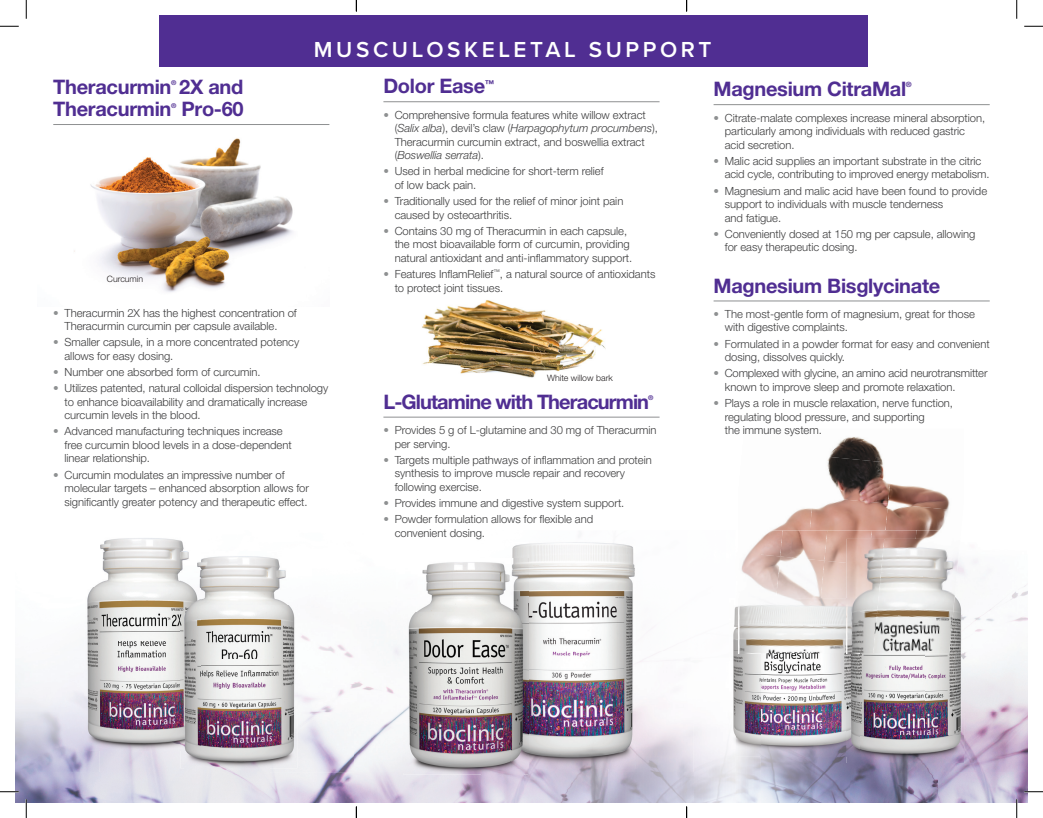
<style>
.page{position:relative;width:1043px;height:818px;background:#fff}
.page>*{position:absolute;margin:0;border:0;box-sizing:border-box;transform-origin:0 0}
.t1{font:600 22.5px "Proxima Nova";letter-spacing:.16em;color:#fff}
.t2{font:700 20px "Helvetica Neue LT Pro";letter-spacing:-.015em;color:#502e92}
.t3{font:700 20px "Helvetica Neue LT Pro";letter-spacing:-.045em;color:#502e92}
.t4{font:300 11.25px/13.5px "Helvetica Neue LT Pro";letter-spacing:-.005em;color:#3e3e3f}
.t5{font:300 8.75px "Helvetica Neue LT Pro";color:#231f20}
.t6{font:700 7.25px "Helvetica Neue LT Pro";color:#502e92}
.t7{font:700 6.5px "Helvetica Neue LT Pro";color:#502e92}
.s1{color:#8e9091}
.s2{font-style:italic}
</style>
<div class="page">
<img style="left:422px;top:300px;width:183px;height:78px">
<img style="left:74px;top:138px;width:219px;height:154px">
<img style="left:312px;top:644px;width:84px;height:68px">
<img style="left:297px;top:635px;width:15px;height:77px">
<img style="left:396px;top:643px;width:7px;height:69px">
<img style="left:15px;top:712px;width:85px;height:90px">
<img style="left:269px;top:712px;width:134px;height:60px">
<img style="left:608px;top:712px;width:85px;height:90px">
<img style="left:100px;top:750px;width:84px;height:52px">
<img style="left:184px;top:768px;width:85px;height:34px">
<img style="left:524px;top:768px;width:84px;height:34px">
<img style="left:269px;top:772px;width:212px;height:30px">
<img style="left:481px;top:774px;width:43px;height:28px">
<img style="left:964px;top:591px;width:64px;height:121px">
<img style="left:939px;top:712px;width:89px;height:90px">
<img style="left:850px;top:763px;width:89px;height:39px">
<img style="left:761px;top:756px;width:89px;height:46px">
<img style="left:830px;top:437px;width:51px;height:18px">
<img style="left:892px;top:484px;width:58px;height:19px">
<img style="left:827px;top:455px;width:65px;height:48px">
<img style="left:888px;top:503px;width:62px;height:27px">
<img style="left:813px;top:496px;width:75px;height:34px">
<img style="left:773px;top:508px;width:40px;height:22px">
<img style="left:872px;top:530px;width:68px;height:9px">
<img style="left:827px;top:530px;width:45px;height:30px">
<img style="left:782px;top:530px;width:45px;height:30px">
<img style="left:761px;top:530px;width:21px;height:26px">
<img style="left:824px;top:560px;width:22px;height:38px">
<img style="left:780px;top:556px;width:44px;height:42px">
<img style="left:761px;top:554px;width:19px;height:41px">
<img style="left:739px;top:538px;width:22px;height:60px">
<hr style="left:53px;top:124px;width:276px;height:1px;background:#8e9091">
<hr style="left:383px;top:101px;width:276px;height:1px;background:#8e9091">
<hr style="left:713px;top:104px;width:276px;height:1px;background:#8e9091">
<hr style="left:713px;top:301px;width:276px;height:1px;background:#8e9091">
<hr style="left:383px;top:417px;width:276px;height:1px;background:#8e9091">
<div style="left:159px;top:16px;width:708px;height:51px;background:#502e92"></div>
<img style="left:94px;top:538px;width:90px;height:49px">
<img style="left:84px;top:587px;width:96px;height:163px">
<img style="left:512px;top:542px;width:123px;height:56px">
<img style="left:528px;top:598px;width:107px;height:170px">
<img style="left:403px;top:562px;width:108px;height:158px">
<img style="left:403px;top:720px;width:125px;height:54px">
<img style="left:511px;top:558px;width:17px;height:210px">
<img style="left:201px;top:556px;width:96px;height:158px">
<img style="left:180px;top:714px;width:117px;height:54px">
<img style="left:180px;top:551px;width:21px;height:199px">
<img style="left:729px;top:598px;width:32px;height:158px">
<img style="left:761px;top:629px;width:85px;height:127px">
<img style="left:761px;top:598px;width:85px;height:31px">
<img style="left:925px;top:553px;width:39px;height:182px">
<img style="left:859px;top:653px;width:66px;height:82px">
<img style="left:846px;top:735px;width:118px;height:28px">
<img style="left:884px;top:539px;width:76px;height:41px">
<img style="left:846px;top:539px;width:38px;height:72px">
<img style="left:877px;top:572px;width:79px;height:49px">
<img style="left:877px;top:613px;width:75px;height:40px">
<img style="left:859px;top:611px;width:18px;height:42px">
<img style="left:846px;top:598px;width:13px;height:158px">
<svg style="left:0;top:25px;width:19px;height:2px"></svg>
<svg style="left:1024px;top:25px;width:18px;height:2px"></svg>
<svg style="left:0;top:790px;width:19px;height:2px"></svg>
<svg style="left:1024px;top:790px;width:18px;height:2px"></svg>
<svg style="left:25px;top:0;width:2px;height:19px"></svg>
<svg style="left:25px;top:799px;width:2px;height:19px"></svg>
<svg style="left:1016px;top:0;width:1px;height:19px"></svg>
<svg style="left:1015px;top:799px;width:2px;height:19px"></svg>
<svg style="left:355px;top:0;width:2px;height:11px"></svg>
<svg style="left:355px;top:806px;width:2px;height:12px"></svg>
<svg style="left:686px;top:806px;width:1px;height:12px"></svg>
<h1 class="t1" style="left:314px;top:32px;width:399px">MUSCULOSKELETAL SUPPORT</h1>
<h2 class="t2" style="left:53px;top:74px;width:192px">Theracurmin 2X and</h2>
<p class="t7" style="left:171px;top:79px;width:7px">®</p>
<h2 class="t2" style="left:53px;top:97px;width:120px">Theracurmin</h2>
<p class="t7" style="left:171px;top:101px;width:7px">®</p>
<h2 class="t2" style="left:181px;top:97px;width:64px">Pro-60</h2>
<p class="t5" style="left:107px;top:273px;width:38px">Curcumin</p>
<p class="t4" style="left:64px;top:305px;width:234px;text-indent:-11px"><span class="s1">•</span> Theracurmin 2X has the highest concentration of<br>Theracurmin curcumin per capsule available.</p>
<p class="t4" style="left:64px;top:335px;width:236px;text-indent:-11px"><span class="s1">•</span> Smaller capsule, in a more concentrated potency allows for easy dosing.</p>
<p class="t4" style="left:53px;top:365px;width:209px"><span class="s1">•</span> Number one absorbed form of curcumin.</p>
<p class="t4" style="left:64px;top:381px;width:265px;text-indent:-11px"><span class="s1">•</span> Utilizes patented, natural colloidal dispersion technology to enhance bioavailability and dramatically increase curcumin levels in the blood.</p>
<p class="t4" style="left:64px;top:424px;width:229px;text-indent:-11px"><span class="s1">•</span> Advanced manufacturing techniques increase free curcumin blood levels in a dose-dependent linear relationship.</p>
<p class="t4" style="left:64px;top:467px;width:246px;text-indent:-11px"><span class="s1">•</span> Curcumin modulates an impressive number of molecular targets – enhanced absorption allows for significantly greater potency and therapeutic effect.</p>
<h2 class="t2" style="left:383px;top:74px;width:112px">Dolor Ease<sup>™</sup></h2>
<p class="t4" style="left:395px;top:108px;width:265px;text-indent:-11px"><span class="s1">•</span> Comprehensive formula features white willow extract (<span class="s2">Salix alba</span>), devil’s claw (<span class="s2">Harpagophytum procumbens</span>), Theracurmin curcumin extract, and boswellia extract (<span class="s2">Boswellia serrata</span>).</p>
<p class="t4" style="left:395px;top:164px;width:210px;text-indent:-11px"><span class="s1">•</span> Used in herbal medicine for short-term relief of low back pain.</p>
<p class="t4" style="left:395px;top:194px;width:230px;text-indent:-11px"><span class="s1">•</span> Traditionally used for the relief of minor joint pain caused by osteoarthritis.</p>
<p class="t4" style="left:395px;top:224px;width:239px;text-indent:-11px"><span class="s1">•</span> Contains 30 mg of Theracurmin in each capsule, the most bioavailable form of curcumin, providing natural antioxidant and anti-inflammatory support.</p>
<p class="t4" style="left:395px;top:267px;width:262px;text-indent:-11px"><span class="s1">•</span> Features InflamRelief<sup>™</sup>, a natural source of antioxidants to protect joint tissues.</p>
<p class="t5" style="left:547px;top:372px;width:67px">White willow bark</p>
<h2 class="t3" style="left:383px;top:389px;width:267px">L-Glutamine with Theracurmin</h2>
<p class="t7" style="left:648px;top:394px;width:7px">®</p>
<p class="t4" style="left:395px;top:423px;width:263px;text-indent:-11px"><span class="s1">•</span> Provides 5 g of L-glutamine and 30 mg of Theracurmin per serving.</p>
<p class="t4" style="left:395px;top:453px;width:258px;text-indent:-11px"><span class="s1">•</span> Targets multiple pathways of inflammation and protein synthesis to improve muscle repair and recovery following exercise.</p>
<p class="t4" style="left:383px;top:496px;width:242px"><span class="s1">•</span> Provides immune and digestive system support.</p>
<p class="t4" style="left:395px;top:512px;width:200px;text-indent:-11px"><span class="s1">•</span> Powder formulation allows for flexible and convenient dosing.</p>
<h2 class="t2" style="left:713px;top:77px;width:194px">Magnesium CitraMal</h2>
<p class="t6" style="left:906px;top:80px;width:7px">®</p>
<p class="t4" style="left:724px;top:111px;width:262px;text-indent:-11px"><span class="s1">•</span> Citrate-malate complexes increase mineral absorption, particularly among individuals with reduced gastric acid secretion.</p>
<p class="t4" style="left:724px;top:154px;width:266px;text-indent:-11px"><span class="s1">•</span> Malic acid supplies an important substrate in the citric acid cycle, contributing to improved energy metabolism.</p>
<p class="t4" style="left:724px;top:183px;width:264px;text-indent:-11px"><span class="s1">•</span> Magnesium and malic acid have been found to provide support to individuals with muscle tenderness<br>and fatigue.</p>
<p class="t4" style="left:724px;top:227px;width:252px;text-indent:-11px"><span class="s1">•</span> Conveniently dosed at 150 mg per capsule, allowing for easy therapeutic dosing.</p>
<h2 class="t2" style="left:713px;top:273px;width:228px">Magnesium Bisglycinate</h2>
<p class="t4" style="left:724px;top:307px;width:252px;text-indent:-11px"><span class="s1">•</span> The most-gentle form of magnesium, great for those with digestive complaints.</p>
<p class="t4" style="left:724px;top:336px;width:266px;text-indent:-11px"><span class="s1">•</span> Formulated in a powder format for easy and convenient dosing, dissolves quickly.</p>
<p class="t4" style="left:724px;top:366px;width:264px;text-indent:-11px"><span class="s1">•</span> Complexed with glycine, an amino acid neurotransmitter known to improve sleep and promote relaxation.</p>
<p class="t4" style="left:724px;top:396px;width:230px;text-indent:-11px"><span class="s1">•</span> Plays a role in muscle relaxation, nerve function, regulating blood pressure, and supporting<br>the immune system.</p>
</div>
